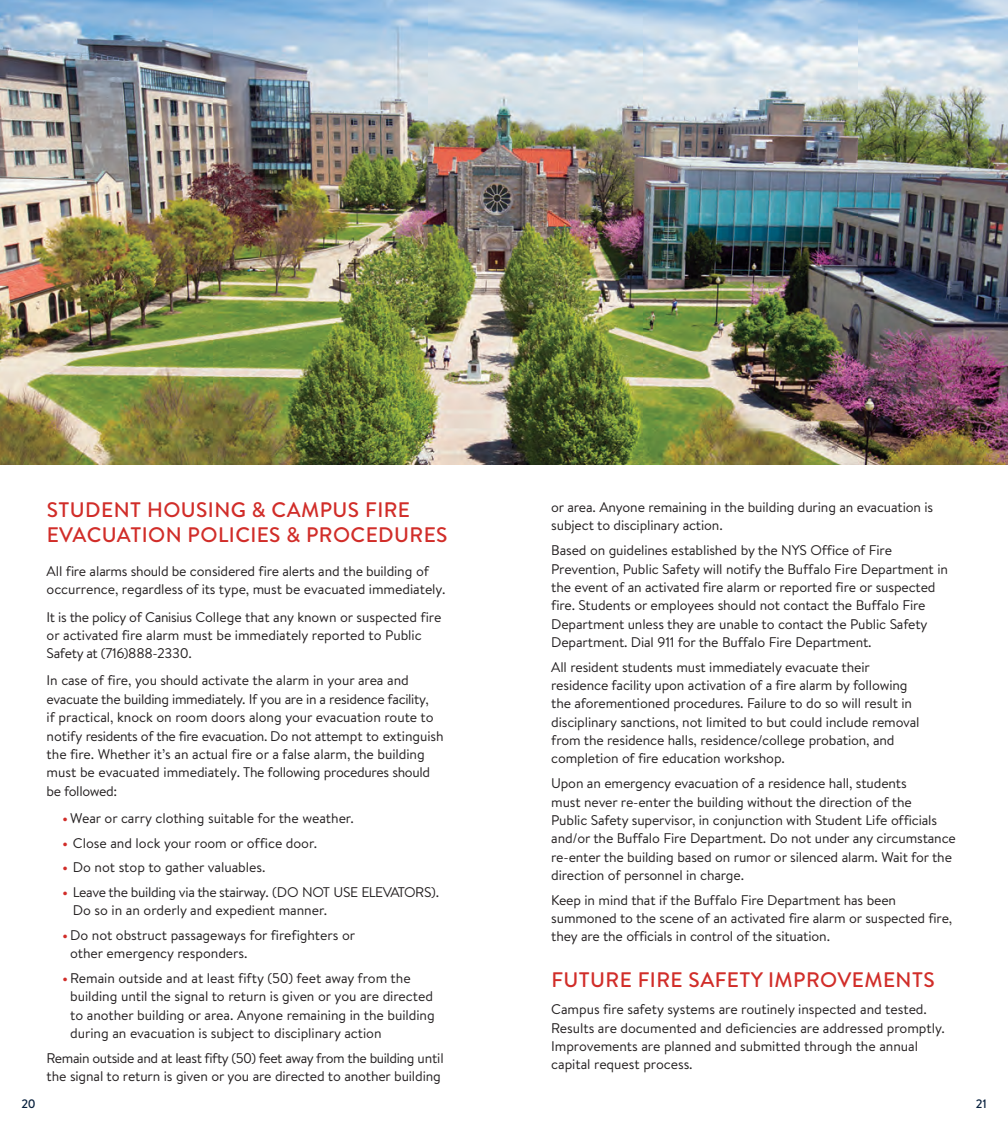
<style>
.page{position:relative;width:1008px;height:1134px;background:#fff}
.page>*{position:absolute;margin:0;border:0;box-sizing:border-box;transform-origin:0 0}
.t1{font:500 21px/24.5px "Brandon Text";letter-spacing:.02em;color:#d12d29}
.t2{font:14px/18.4px "Brandon Text";letter-spacing:-.01em;color:#231f20}
.t3{font:500 12.25px "Brandon Text";color:#09213e}
.s1{font-weight:700;color:#d12d29}
</style>
<div class="page">
<img style="left:0;top:0;width:1008px;height:465px">
<h1 class="t1" style="left:47px;top:497px;width:402px">STUDENT HOUSING &amp; CAMPUS FIRE<br>EVACUATION POLICIES &amp; PROCEDURES</h1>
<p class="t2" style="left:47px;top:561px;width:400px">All fire alarms should be considered fire alerts and the building of occurrence, regardless of its type, must be evacuated immediately.</p>
<p class="t2" style="left:47px;top:607px;width:396px">It is the policy of Canisius College that any known or suspected fire or activated fire alarm must be immediately reported to Public<br>Safety at (716)888-2330.</p>
<p class="t2" style="left:47px;top:671px;width:399px">In case of fire, you should activate the alarm in your area and evacuate the building immediately. If you are in a residence facility,<br>if practical, knock on room doors along your evacuation route to notify residents of the fire evacuation. Do not attempt to extinguish the fire. Whether it’s an actual fire or a false alarm, the building must be evacuated immediately. The following procedures should be followed:</p>
<p class="t2" style="left:62px;top:808px;width:293px"><span class="s1">•</span> Wear or carry clothing suitable for the weather.</p>
<p class="t2" style="left:62px;top:833px;width:256px"><span class="s1">•</span> Close and lock your room or office door.</p>
<p class="t2" style="left:62px;top:858px;width:205px"><span class="s1">•</span> Do not stop to gather valuables.</p>
<p class="t2" style="left:73px;top:882px;width:368px;text-indent:-10px"><span class="s1">•</span> Leave the building via the stairway. (DO NOT USE ELEVATORS).<br>Do so in an orderly and expedient manner.</p>
<p class="t2" style="left:70px;top:926px;width:287px;text-indent:-8px"><span class="s1">•</span> Do not obstruct passageways for firefighters or other emergency responders.</p>
<p class="t2" style="left:70px;top:969px;width:366px;text-indent:-8px"><span class="s1">•</span> Remain outside and at least fifty (50) feet away from the building until the signal to return is given or you are directed to another building or area. Anyone remaining in the building during an evacuation is subject to disciplinary action</p>
<p class="t2" style="left:47px;top:1048px;width:399px">Remain outside and at least fifty (50) feet away from the building until the signal to return is given or you are directed to another building</p>
<p class="t2" style="left:551px;top:498px;width:384px">or area. Anyone remaining in the building during an evacuation is subject to disciplinary action.</p>
<p class="t2" style="left:551px;top:541px;width:398px">Based on guidelines established by the NYS Office of Fire Prevention, Public Safety will notify the Buffalo Fire Department in the event of an activated fire alarm or reported fire or suspected fire. Students or employees should not contact the Buffalo Fire Department unless they are unable to contact the Public Safety Department. Dial 911 for the Buffalo Fire Department.</p>
<p class="t2" style="left:551px;top:657px;width:370px">All resident students must immediately evacuate their residence facility upon activation of a fire alarm by following the aforementioned procedures. Failure to do so will result in disciplinary sanctions, not limited to but could include removal from the residence halls, residence/college probation, and completion of fire education workshop.</p>
<p class="t2" style="left:551px;top:774px;width:406px">Upon an emergency evacuation of a residence hall, students<br>must never re-enter the building without the direction of the<br>Public Safety supervisor, in conjunction with Student Life officials and/or the Buffalo Fire Department. Do not under any circumstance re-enter the building based on rumor or silenced alarm. Wait for the direction of personnel in charge.</p>
<p class="t2" style="left:551px;top:890px;width:403px">Keep in mind that if the Buffalo Fire Department has been summoned to the scene of an activated fire alarm or suspected fire, they are the officials in control of the situation.</p>
<h1 class="t1" style="left:551px;top:967px;width:385px">FUTURE FIRE SAFETY IMPROVEMENTS</h1>
<p class="t2" style="left:551px;top:1000px;width:395px">Campus fire safety systems are routinely inspected and tested.<br>Results are documented and deficiencies are addressed promptly.<br>Improvements are planned and submitted through the annual capital request process.</p>
<p class="t3" style="left:21px;top:1096px;width:16px">20</p>
<p class="t3" style="left:976px;top:1096px;width:12px">21</p>
</div>
